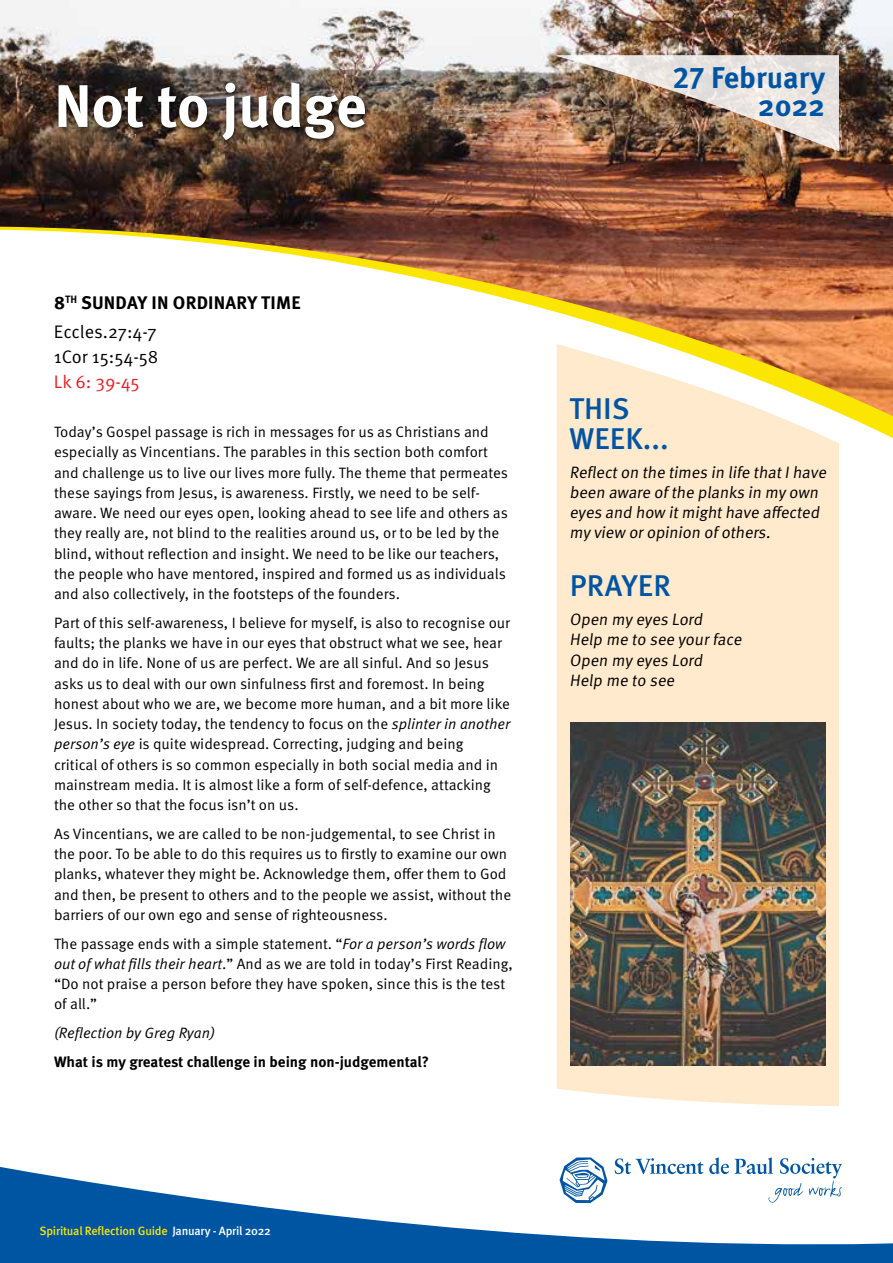
<style>
.page{position:relative;width:893px;height:1263px;background:#fff}
.page>*{position:absolute;margin:0;border:0;box-sizing:border-box;transform-origin:0 0}
.t1{font:700 60px "Meta Pro";letter-spacing:-.01em;color:#fff}
.t2{font:500 30px/30px "Meta Pro";letter-spacing:.005em;color:#0055a3}
.t3{font:700 30px/28.5px "Meta Pro";color:#0055a3;text-align:right}
.t4{font:700 18.15px/29px "Meta Pro";letter-spacing:.01em;color:#000}
.t5{font:18.15px "Meta Pro";color:#000}
.t6{font:18.15px "Meta Pro";color:#ed1d24}
.t7{font:16.5px/20.2px "Meta Pro";color:#000}
.t8{font:15px/20.2px "Meta Pro";color:#000}
.t9{font:700 15px "Meta Pro";letter-spacing:-.005em;color:#000}
.t10{font:italic 15px "Meta Pro";color:#000}
.t11{font:500 12px "Meta Pro";letter-spacing:-.02em;color:#fae600}
.s1{font-weight:400}
.s2{font-style:italic}
.s3{color:#fff}
</style>
<div class="page">
<svg style="left:0;top:1064px;width:893px;height:199px"></svg>
<svg style="left:560px;top:1157px;width:47px;height:46px"></svg>
<svg style="left:615px;top:1158px;width:88px;height:16px"></svg>
<svg style="left:709px;top:1157px;width:20px;height:17px"></svg>
<svg style="left:735px;top:1157px;width:107px;height:46px"></svg>
<img style="left:0;top:0;width:893px;height:416px">
<img style="left:556px;top:55px;width:283px;height:96px">
<div style="left:54px;top:78px;width:318px;height:69px;background:#000;opacity:.85"></div>
<svg style="left:557px;top:344px;width:282px;height:762px;background:#fde8c8"></svg>
<img style="left:570px;top:722px;width:255px;height:343px">
<h1 class="t1" style="left:54px;top:68px;width:314px">Not to judge</h1>
<h2 class="t3" style="left:672px;top:64px;width:154px">27 February<br>2022</h2>
<p class="t4" style="left:54px;top:289px;width:248px">8<sup>TH</sup> SUNDAY IN ORDINARY TIME<br><span class="s1">Eccles.27:4-7</span></p>
<p class="t5" style="left:54px;top:345px;width:106px">1Cor 15:54-58</p>
<p class="t6" style="left:54px;top:370px;width:87px">Lk 6: 39-45</p>
<p class="t8" style="left:54px;top:422px;width:455px">Today’s Gospel passage is rich in messages for us as Christians and especially as Vincentians. The parables in this section both comfort and challenge us to live our lives more fully. The theme that permeates these sayings from Jesus, is awareness. Firstly, we need to be self&shy;aware. We need our eyes open, looking ahead to see life and others as they really are, not blind to the realities around us, or to be led by the blind, without reflection and insight. We need to be like our teachers, the people who have mentored, inspired and formed us as individuals and also collectively, in the footsteps of the founders.</p>
<p class="t8" style="left:54px;top:613px;width:458px">Part of this self-awareness, I believe for myself, is also to recognise our faults; the planks we have in our eyes that obstruct what we see, hear and do in life. None of us are perfect. We are all sinful. And so Jesus asks us to deal with our own sinfulness first and foremost. In being honest about who we are, we become more human, and a bit more like Jesus. In society today, the tendency to focus on the <span class="s2">splinter in another person’s eye</span> is quite widespread. Correcting, judging and being critical of others is so common especially in both social media and in mainstream media. It is almost like a form of self-defence, attacking the other so that the focus isn’t on us.</p>
<p class="t8" style="left:54px;top:824px;width:459px">As Vincentians, we are called to be non-judgemental, to see Christ in the poor. To be able to do this requires us to firstly to examine our own planks, whatever they might be. Acknowledge them, offer them to God and then, be present to others and to the people we assist, without the barriers of our own ego and sense of righteousness.</p>
<p class="t8" style="left:54px;top:934px;width:460px">The passage ends with a simple statement. “<span class="s2">For a person’s words flow out of what fills their heart</span>.” And as we are told in today’s First Reading, “Do not praise a person before they have spoken, since this is the test of all.”</p>
<p class="t10" style="left:54px;top:1023px;width:163px">(Reflection by Greg Ryan)</p>
<p class="t9" style="left:54px;top:1052px;width:377px">What is my greatest challenge in being non-judgemental?</p>
<h2 class="t2" style="left:570px;top:394px;width:101px">THIS<br>WEEK...</h2>
<p class="t7" style="left:569px;top:462px;width:261px">Reflecton the times in life thatIhave been aware of the planks in my own eyes and how itmighthave affected my view oropinion of others.</p>
<h2 class="t2" style="left:570px;top:572px;width:103px">PRAYER</h2>
<p class="t7" style="left:570px;top:610px;width:177px">Open my eyes Lord<br>Help me to see yourface<br>Open my eyes Lord<br>Help me to see</p>
<p class="t11" style="left:40px;top:1223px;width:233px">Spiritual Reflection Guide <span class="s3">January - April 2022</span></p>
</div>
